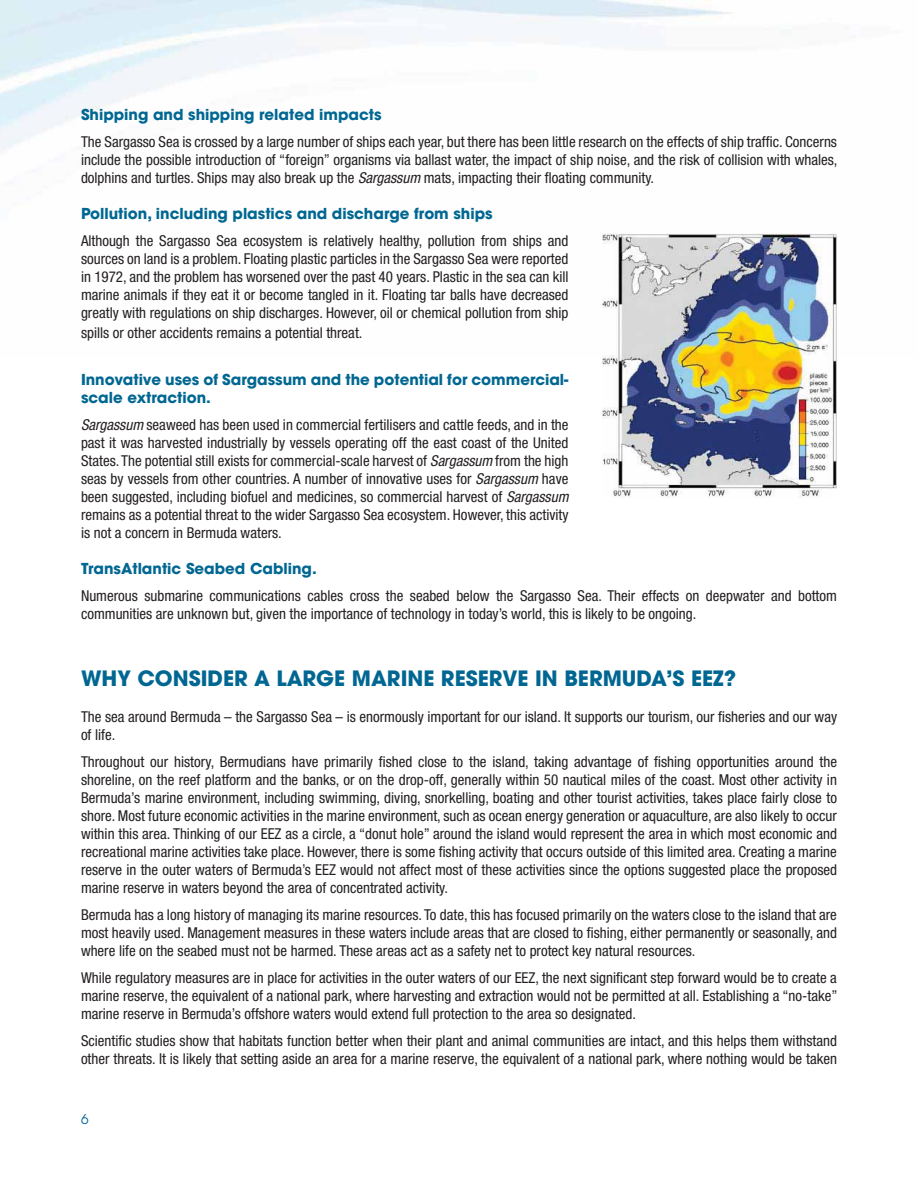
<style>
.page{position:relative;width:918px;height:1188px;background:#fff}
.page>*{position:absolute;margin:0;border:0;box-sizing:border-box;transform-origin:0 0}
.t1{font:700 21px "Avant Garde";color:#006792}
.t2{font:condensed 15px/18px "Helvetica Neue";color:#231f20;text-align:justify}
.t3{font:700 15px/18px "Avant Garde";color:#006792}
.t4{font:13.5px "Avant Garde";color:#006792}
.s1{font-style:italic}
</style>
<div class="page">
<img style="left:602px;top:234px;width:235px;height:263px">
<p class="t3" style="left:81px;top:107px;width:302px">Shipping and shipping related impacts</p>
<p class="t2" style="left:81px;top:134px;width:758px">The Sargasso Sea is crossed by a large number of ships each year, but there has been little research on the effects of ship traffic. Concerns include the possible introduction of “foreign” organisms via ballast water, the impact of ship noise, and the risk of collision with whales, dolphins and turtles. Ships may also break up the <span class="s1">Sargassum</span> mats, impacting their floating community.</p>
<p class="t3" style="left:81px;top:206px;width:413px">Pollution, including plastics and discharge from ships</p>
<p class="t2" style="left:81px;top:233px;width:489px">Although the Sargasso Sea ecosystem is relatively healthy, pollution from ships and sources on land is a problem. Floating plastic particles in the Sargasso Sea were reported in 1972, and the problem has worsened over the past 40 years. Plastic in the sea can kill marine animals if they eat it or become tangled in it. Floating tar balls have decreased greatly with regulations on ship discharges. However, oil or chemical pollution from ship</p>
<p class="t2" style="left:81px;top:325px;width:283px">spills or other accidents remains a potential threat.</p>
<p class="t3" style="left:81px;top:372px;width:489px">Innovative uses of Sargassum and the potential for commercial&shy;scale extraction.</p>
<p class="t2" style="left:81px;top:417px;width:489px"><span class="s1">Sargassum</span> seaweed has been used in commercial fertilisers and cattle feeds, and in the past it was harvested industrially by vessels operating off the east coast of the United States. The potential still exists for commercial-scale harvest of <span class="s1">Sargassum</span> from the high seas by vessels from other countries. A number of innovative uses for <span class="s1">Sargassum</span> have been suggested, including biofuel and medicines, so commercial harvest of <span class="s1">Sargassum </span>remains as a potential threat to the wider Sargasso Sea ecosystem. However, this activity is not a concern in Bermuda waters.</p>
<p class="t3" style="left:81px;top:561px;width:237px">TransAtlantic Seabed Cabling.</p>
<p class="t2" style="left:81px;top:588px;width:758px">Numerous submarine communications cables cross the seabed below the Sargasso Sea. Their effects on deepwater and bottom communities are unknown but, given the importance of technology in today’s world, this is likely to be ongoing.</p>
<h1 class="t1" style="left:81px;top:671px;width:657px">WHY CONSIDER A LARGE MARINE RESERVE IN BERMUDA’S EEZ?</h1>
<p class="t2" style="left:81px;top:709px;width:758px">The sea around Bermuda – the Sargasso Sea – is enormously important for our island. It supports our tourism, our fisheries and our way of life.</p>
<p class="t2" style="left:81px;top:754px;width:758px">Throughout our history, Bermudians have primarily fished close to the island, taking advantage of fishing opportunities around the shoreline, on the reef platform and the banks, or on the drop-off, generally within 50 nautical miles of the coast. Most other activity in Bermuda’s marine environment, including swimming, diving, snorkelling, boating and other tourist activities, takes place fairly close to shore. Most future economic activities in the marine environment, such as ocean energy generation or aquaculture, are also likely to occur within this area. Thinking of our EEZ as a circle, a “donut hole” around the island would represent the area in which most economic and recreational marine activities take place. However, there is some fishing activity that occurs outside of this limited area. Creating a marine reserve in the outer waters of Bermuda’s EEZ would not affect most of these activities since the options suggested place the proposed marine reserve in waters beyond the area of concentrated activity.</p>
<p class="t2" style="left:81px;top:907px;width:757px">Bermuda has a long history of managing its marine resources. To date, this has focused primarily on the waters close to the island that are most heavily used. Management measures in these waters include areas that are closed to fishing, either permanently or seasonally, and where life on the seabed must not be harmed. These areas act as a safety net to protect key natural resources.</p>
<p class="t2" style="left:81px;top:970px;width:758px">While regulatory measures are in place for activities in the outer waters of our EEZ, the next significant step forward would be to create a marine reserve, the equivalent of a national park, where harvesting and extraction would not be permitted at all. Establishing a “no-take” marine reserve in Bermuda’s offshore waters would extend full protection to the area so designated.</p>
<p class="t2" style="left:81px;top:1033px;width:758px">Scientific studies show that habitats function better when their plant and animal communities are intact, and this helps them withstand other threats. It is likely that setting aside an area for a marine reserve, the equivalent of a national park, where nothing would be taken</p>
<p class="t4" style="left:81px;top:1114px;width:9px">6</p>
</div>
